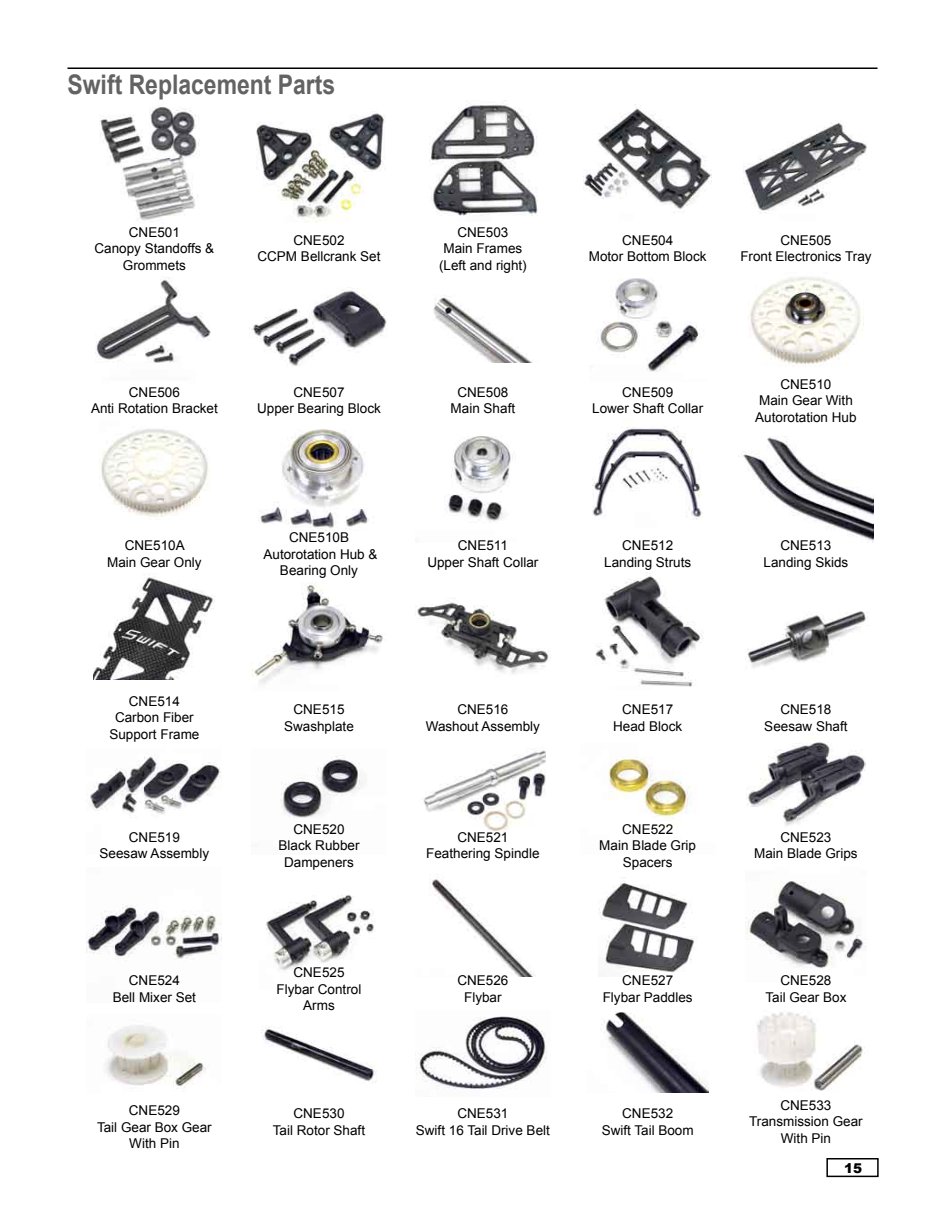
<style>
.page{position:relative;width:945px;height:1215px;background:#fff}
.page>*{position:absolute;margin:0;border:0;box-sizing:border-box;transform-origin:0 0}
.t1{font:700 27px "Arial";color:#636363;scale:.85 1}
.t2{font:13.5px/16.2px "Arial";color:#000;text-align:center}
.t3{font:900 13.5px "Arial";color:#000}
</style>
<div class="page">
<img style="left:100px;top:107px;width:100px;height:114px">
<hr style="left:68px;top:67px;width:809px;height:2px;background:#000">
<img style="left:256px;top:113px;width:129px;height:109px">
<img style="left:429px;top:100px;width:109px;height:116px">
<img style="left:584px;top:104px;width:128px;height:105px">
<img style="left:744px;top:122px;width:123px;height:91px">
<img style="left:750px;top:277px;width:111px;height:90px">
<img style="left:95px;top:278px;width:116px;height:85px">
<img style="left:252px;top:287px;width:135px;height:79px">
<img style="left:433px;top:295px;width:100px;height:68px">
<img style="left:596px;top:278px;width:105px;height:94px">
<img style="left:99px;top:429px;width:109px;height:88px">
<img style="left:258px;top:429px;width:111px;height:102px">
<img style="left:444px;top:436px;width:69px;height:87px">
<img style="left:593px;top:426px;width:109px;height:94px">
<img style="left:738px;top:436px;width:135px;height:107px">
<img style="left:415px;top:598px;width:134px;height:76px">
<img style="left:595px;top:575px;width:108px;height:112px">
<img style="left:745px;top:611px;width:123px;height:57px">
<img style="left:93px;top:574px;width:122px;height:105px">
<img style="left:252px;top:585px;width:131px;height:99px">
<img style="left:422px;top:750px;width:124px;height:84px">
<img style="left:608px;top:757px;width:84px;height:68px">
<img style="left:747px;top:742px;width:118px;height:84px">
<img style="left:89px;top:756px;width:132px;height:59px">
<img style="left:280px;top:755px;width:83px;height:63px">
<img style="left:746px;top:881px;width:120px;height:87px">
<img style="left:87px;top:904px;width:135px;height:56px">
<img style="left:266px;top:895px;width:108px;height:76px">
<img style="left:432px;top:874px;width:104px;height:103px">
<img style="left:598px;top:882px;width:97px;height:91px">
<img style="left:105px;top:1025px;width:101px;height:63px">
<img style="left:262px;top:1027px;width:114px;height:56px">
<img style="left:415px;top:1016px;width:131px;height:73px">
<img style="left:601px;top:1011px;width:107px;height:82px">
<img style="left:757px;top:1012px;width:108px;height:79px">
<div style="left:826px;top:1158px;width:53px;height:19px;border:2px solid #000"></div>
<h1 class="t1" style="left:68px;top:66px;width:317px">Swift Replacement Parts</h1>
<p class="t2" style="left:94px;top:224px;width:121px">CNE501<br>Canopy Standoffs &amp;<br>Grommets</p>
<p class="t2" style="left:257px;top:233px;width:125px">CNE502<br>CCPM Bellcrank Set</p>
<p class="t2" style="left:439px;top:224px;width:89px">CNE503<br>Main Frames (Left and right)</p>
<p class="t2" style="left:589px;top:233px;width:119px">CNE504<br>Motor Bottom Block</p>
<p class="t2" style="left:740px;top:233px;width:133px">CNE505<br>Front Electronics Tray</p>
<p class="t2" style="left:91px;top:385px;width:128px">CNE506<br>Anti Rotation Bracket</p>
<p class="t2" style="left:257px;top:385px;width:125px">CNE507<br>Upper Bearing Block</p>
<p class="t2" style="left:451px;top:385px;width:66px">CNE508<br>Main Shaft</p>
<p class="t2" style="left:592px;top:385px;width:113px">CNE509<br>Lower Shaft Collar</p>
<p class="t2" style="left:755px;top:376px;width:103px">CNE510<br>Main Gear With<br>Autorotation Hub</p>
<p class="t2" style="left:107px;top:538px;width:96px">CNE510A<br>Main Gear Only</p>
<p class="t2" style="left:263px;top:530px;width:116px">CNE510B<br>Autorotation Hub &amp;<br>Bearing Only</p>
<p class="t2" style="left:427px;top:538px;width:113px">CNE511<br>Upper Shaft Collar</p>
<p class="t2" style="left:604px;top:538px;width:89px">CNE512<br>Landing Struts</p>
<p class="t2" style="left:764px;top:538px;width:86px">CNE513<br>Landing Skids</p>
<p class="t2" style="left:109px;top:694px;width:92px">CNE514<br>Carbon Fiber<br>Support Frame</p>
<p class="t2" style="left:284px;top:702px;width:71px">CNE515<br>Swashplate</p>
<p class="t2" style="left:426px;top:702px;width:116px">CNE516<br>Washout Assembly</p>
<p class="t2" style="left:613px;top:702px;width:71px">CNE517<br>Head Block</p>
<p class="t2" style="left:764px;top:702px;width:85px">CNE518<br>Seesaw Shaft</p>
<p class="t2" style="left:100px;top:830px;width:111px">CNE519<br>Seesaw Assembly</p>
<p class="t2" style="left:278px;top:821px;width:83px">CNE520<br>Black Rubber<br>Dampeners</p>
<p class="t2" style="left:426px;top:830px;width:115px">CNE521<br>Feathering Spindle</p>
<p class="t2" style="left:599px;top:821px;width:98px">CNE522<br>Main Blade Grip<br>Spacers</p>
<p class="t2" style="left:754px;top:830px;width:105px">CNE523<br>Main Blade Grips</p>
<p class="t2" style="left:113px;top:973px;width:85px">CNE524<br>Bell Mixer Set</p>
<p class="t2" style="left:277px;top:965px;width:86px">CNE525<br>Flybar Control<br>Arms</p>
<p class="t2" style="left:457px;top:973px;width:53px">CNE526<br>Flybar</p>
<p class="t2" style="left:603px;top:973px;width:92px">CNE527<br>Flybar Paddles</p>
<p class="t2" style="left:765px;top:973px;width:83px">CNE528<br>Tail Gear Box</p>
<p class="t2" style="left:97px;top:1103px;width:116px">CNE529<br>Tail Gear Box Gear<br>With Pin</p>
<p class="t2" style="left:273px;top:1106px;width:94px">CNE530<br>Tail Rotor Shaft</p>
<p class="t2" style="left:416px;top:1106px;width:136px">CNE531<br>Swift 16 Tail Drive Belt</p>
<p class="t2" style="left:602px;top:1106px;width:94px">CNE532<br>Swift Tail Boom</p>
<p class="t2" style="left:749px;top:1098px;width:115px">CNE533<br>Transmission Gear<br>With Pin</p>
<p class="t3" style="left:844px;top:1158px;width:20px">15</p>
</div>
